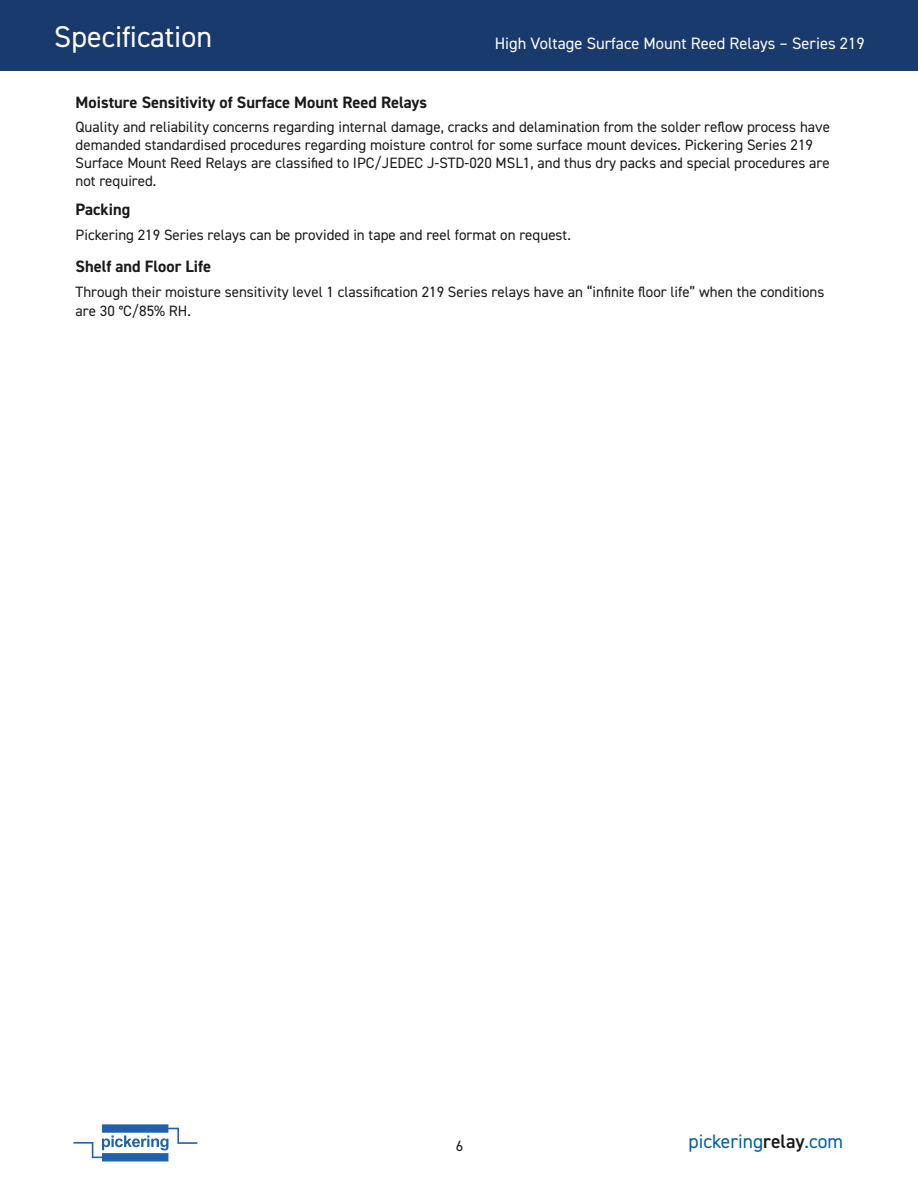
<style>
.page{position:relative;width:918px;height:1188px;background:#fff}
.page>*{position:absolute;margin:0;border:0;box-sizing:border-box;transform-origin:0 0}
.t1{font:30px "DIN2014";color:#fff}
.t2{font:19.5px "DIN2014";color:#015ea6}
.Sub-Heading{font:700 16.5px "DIN2014";color:#1a1a19}
.t3{font:16.5px "DIN2014";color:#fff}
.Body{font:15px/18px "DIN2014";color:#1a1a19}
.Main-Heading{font:15px/19.5px "DIN2014";color:#1a1a19}
.Figure_Title{font:15px "DIN2014";color:#1a1a19}
.s1{font-weight:600;color:#1a1a19}
</style>
<div class="page">
<div style="left:0;top:0;width:918px;height:70px;background:#193a6c"></div>
<svg style="left:74px;top:1124px;width:123px;height:37px"></svg>
<h1 class="t1" style="left:54px;top:18px;width:159px">Specif ication</h1>
<p class="t3" style="left:495px;top:33px;width:372px">High Voltage Surface Mount Reed Relays – Series 219</p>
<p class="Sub-Heading" style="left:76px;top:91px;width:353px">Moisture Sensitivity of Surface Mount Reed Relays</p>
<p class="Body" style="left:76px;top:118px;width:756px">Quality and reliability concerns regarding internal damage, cracks and delamination from the solder reflow process have demanded standardised procedures regarding moisture control for some surface mount devices. Pickering Series 219<br>Surface Mount Reed Relays are classified to IPC/JEDEC J-STD-020 MSL1, and thus dry packs and special procedures are not required.</p>
<p class="Sub-Heading" style="left:76px;top:198px;width:56px">Packing</p>
<p class="Figure_Title" style="left:76px;top:226px;width:497px">Pickering 219 Series relays can be provided in tape and reel format on request.</p>
<p class="Sub-Heading" style="left:76px;top:255px;width:137px">Shelf and Floor Life</p>
<p class="Main-Heading" style="left:76px;top:282px;width:750px">Through their moisture sensitivity level 1 classification 219 Series relays have an “infinite floor life” when the conditions are 30 °C/85% RH.</p>
<p class="Body" style="left:456px;top:1136px;width:9px">6</p>
<h2 class="t2" style="left:689px;top:1129px;width:156px">pickering<span class="s1">relay</span>.com</h2>
</div>
